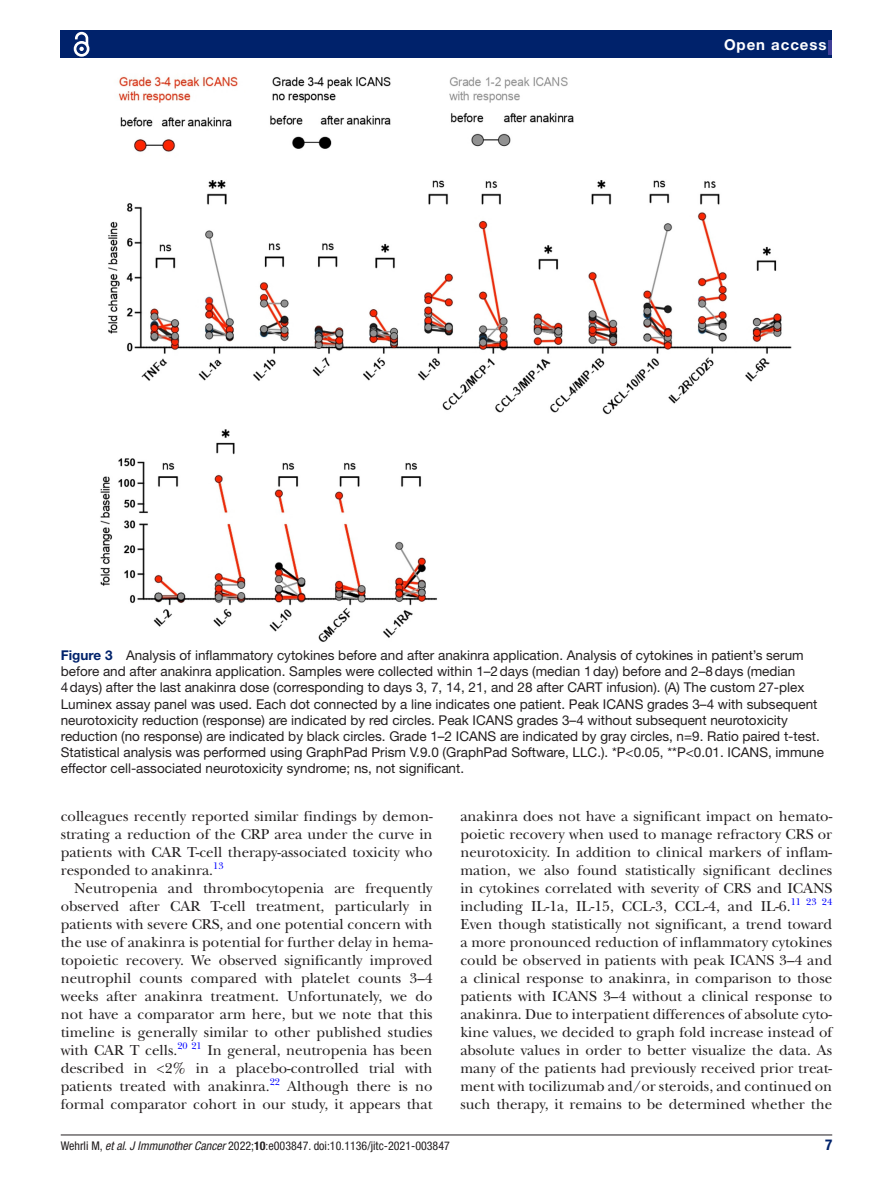
<style>
.page{position:relative;width:893px;height:1191px;background:#fff}
.page>*{position:absolute;margin:0;border:0;box-sizing:border-box;transform-origin:0 0}
.t1{font:15px/18px "New Baskerville";color:#231f20;text-align:justify}
.t2{font:700 15px "Helvetica Neue LT Std";letter-spacing:.065em;color:#fff}
.t3{font:700 condensed 15px "Helvetica Neue LT Std";color:#00226b}
.t4{font:13.5px/16.2px "Helvetica Neue LT Std";color:#231f20}
.t5{font:condensed 12px "Helvetica Neue LT Std";color:#231f20}
.t6{font:9.9px "New Baskerville";color:#00f}
.s1{font-weight:700;color:#00226b}
.s2{font-style:italic}
.s3{font-weight:700}
</style>
<div class="page">
<hr style="left:61px;top:1134px;width:771px;height:1px;background:#231f20">
<div style="left:61px;top:31px;width:771px;height:27px;background:#00226b"></div>
<hr style="left:828px;top:40px;width:4px;height:15px;background:#414099">
<svg style="left:73px;top:31px;width:17px;height:26px"></svg>
<img style="left:100px;top:76px;width:692px;height:566px">
<p class="t2" style="left:724px;top:35px;width:104px">Open access</p>
<p class="t4" style="left:61px;top:647px;width:765px"><span class="s1">Figure 3</span> Analysis of inflammatory cytokines before and after anakinra application. Analysis of cytokines in patient’s serum before and after anakinra application. Samples were collected within 1–2days (median 1day) before and 2–8days (median 4days) after the last anakinra dose (corresponding to days 3, 7, 14, 21, and 28 after CART infusion). (A) The custom 27-plex Luminex assay panel was used. Each dot connected by a line indicates one patient. Peak ICANS grades 3–4 with subsequent neurotoxicity reduction (response) are indicated by red circles. Peak ICANS grades 3–4 without subsequent neurotoxicity reduction (no response) are indicated by black circles. Grade 1–2 ICANS are indicated by gray circles, n=9. Ratio paired t-test.<br>Statistical analysis was performed using GraphPad Prism V.9.0 (GraphPad Software, LLC.). *P&lt;0.05, **P&lt;0.01. ICANS, immune effector cell-associated neurotoxicity syndrome; ns, not significant.</p>
<p class="t1" style="left:61px;top:807px;width:373px">colleagues recently reported similar findings by demon&shy;strating a reduction of the CRP area under the curve in patients with CAR T-cell therapy-associated toxicity who responded to anakinra.<sup>13</sup></p>
<p class="t1" style="left:61px;top:879px;width:373px;text-indent:14px">Neutropenia and thrombocytopenia are frequently observed after CAR T-cell treatment, particularly in patients with severe CRS, and one potential concern with the use of anakinra is potential for further delay in hema&shy;topoietic recovery. We observed significantly improved neutrophil counts compared with platelet counts 3–4 weeks after anakinra treatment. Unfortunately, we do not have a comparator arm here, but we note that this timeline is generally similar to other published studies with CAR T cells.</p>
<p class="t6" style="left:177px;top:1039px;width:26px">20 21</p>
<p class="t1" style="left:61px;top:1041px;width:373px;text-indent:147px">In general, neutropenia has been described in &lt;2% in a placebo-controlled trial with patients treated with anakinra.</p>
<p class="t6" style="left:270px;top:1075px;width:12px">22</p>
<p class="t1" style="left:61px;top:1077px;width:373px;text-align:right">Although there is no<br>formal comparator cohort in our study, it appears that</p>
<p class="t1" style="left:460px;top:807px;width:373px">anakinra does not have a significant impact on hemato&shy;poietic recovery when used to manage refractory CRS or neurotoxicity. In addition to clinical markers of inflam&shy;mation, we also found statistically significant declines in cytokines correlated with severity of CRS and ICANS including IL-1a, IL-15, CCL-3, CCL-4, and IL-6.<sup>11</sup> <sup>23</sup> <sup>24<br></sup>Even though statistically not significant, a trend toward a more pronounced reduction of inflammatory cytokines could be observed in patients with peak ICANS 3–4 and a clinical response to anakinra, in comparison to those patients with ICANS 3–4 without a clinical response to anakinra. Due to interpatient differences of absolute cyto&shy;kine values, we decided to graph fold increase instead of absolute values in order to better visualize the data. As many of the patients had previously received prior treat&shy;ment with tocilizumab and/or steroids, and continued on such therapy, it remains to be determined whether the</p>
<p class="t5" style="left:61px;top:1138px;width:391px">Wehrli M, <span class="s2">et al</span>. <span class="s2">J Immunother Cancer</span> 2022;<span class="s3">10</span>:e003847. doi:10.1136/jitc-2021-003847</p>
<p class="t3" style="left:825px;top:1135px;width:9px">7</p>
</div>
